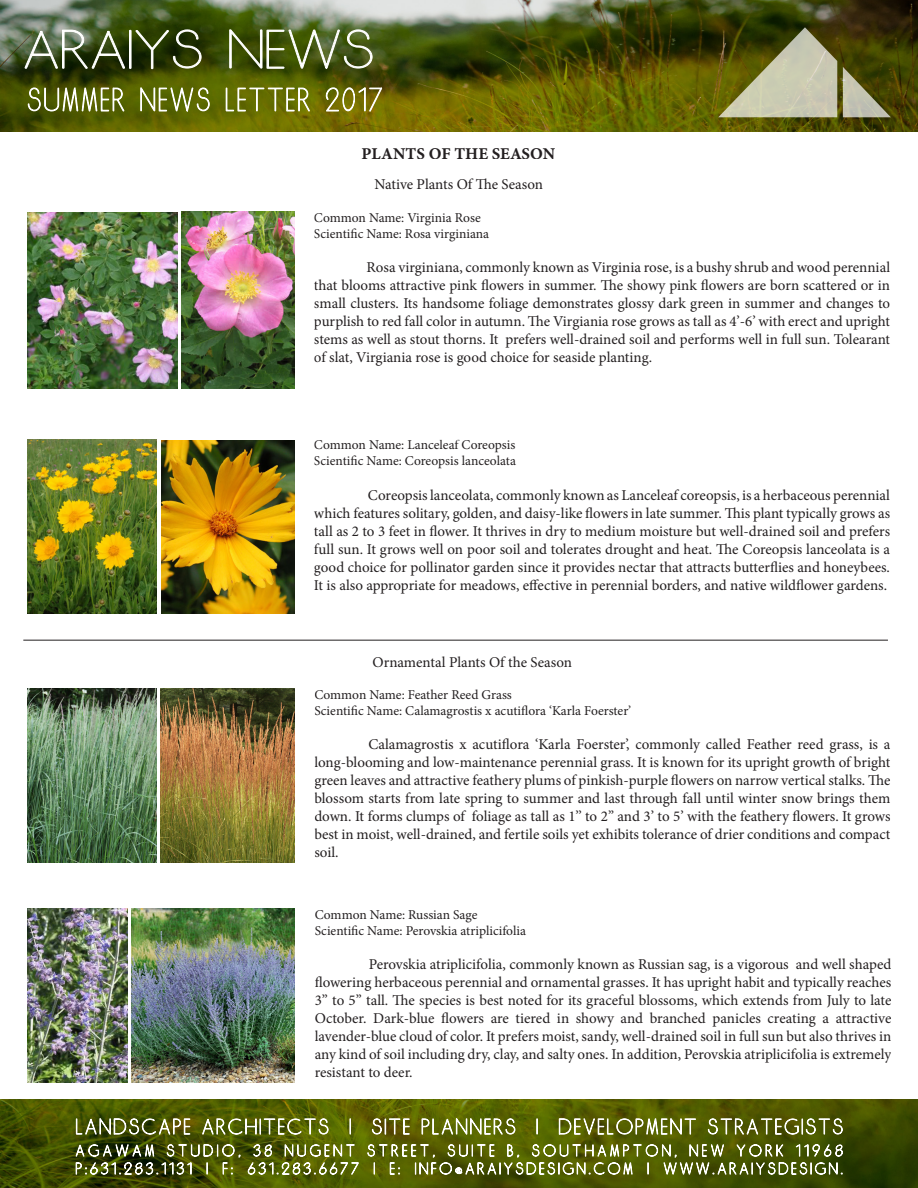
<style>
.page{position:relative;width:918px;height:1188px;background:#fff}
.page>*{position:absolute;margin:0;border:0;box-sizing:border-box;transform-origin:0 0}
.t1{font:45px "Skarpa LT";letter-spacing:.03em;color:#fff;scale:1.25 1}
.t2{font:16.5px "Minion Pro Bold Capt";color:#231f20}
.t3{font:15px/18px "Minion Pro";color:#231f20;text-align:justify}
.t4{font:13.5px "Minion Pro";color:#231f20}
</style>
<div class="page">
<img style="left:0;top:0;width:918px;height:132px">
<svg style="left:229px;top:26px;width:144px;height:46px;background:#5b6b30"></svg>
<svg style="left:24px;top:29px;width:186px;height:94px;background:#566226"></svg>
<svg style="left:225px;top:86px;width:85px;height:28px;background:#81882e"></svg>
<svg style="left:326px;top:82px;width:56px;height:34px;background:#837e29"></svg>
<svg style="left:718px;top:27px;width:119px;height:90px;background:#939268"></svg>
<svg style="left:843px;top:67px;width:48px;height:50px;background:#818058"></svg>
<img style="left:0;top:1100px;width:918px;height:88px">
<svg style="left:76px;top:1117px;width:283px;height:58px;background:#656f2c"></svg>
<svg style="left:367px;top:1108px;width:476px;height:72px;background:#6a7326"></svg>
<hr style="left:24px;top:640px;width:863px;height:1px;background:#231f20">
<img style="left:27px;top:212px;width:150px;height:176px">
<img style="left:181px;top:212px;width:114px;height:176px">
<img style="left:161px;top:440px;width:134px;height:174px">
<img style="left:28px;top:439px;width:128px;height:174px">
<img style="left:160px;top:688px;width:135px;height:174px">
<img style="left:28px;top:688px;width:128px;height:174px">
<img style="left:28px;top:909px;width:99px;height:173px">
<img style="left:132px;top:909px;width:163px;height:173px">
<h1 class="t1" style="left:22px;top:22px;width:282px">ARAIYS NEWS</h1>
<p class="t2" style="left:362px;top:142px;width:195px">PLANTS OF THE SEASON</p>
<p class="t3" style="left:374px;top:175px;width:170px">Native Plants Of The Season</p>
<p class="t4" style="left:314px;top:209px;width:169px">Common Name: Virginia Rose</p>
<p class="t4" style="left:314px;top:225px;width:177px">Scientific Name: Rosa virginiana</p>
<p class="t3" style="left:314px;top:259px;width:578px;text-indent:53px">Rosa virginiana, commonly known as Virginia rose, is a bushy shrub and wood perennial that blooms attractive pink flowers in summer. The showy pink flowers are born scattered or in small clusters. Its handsome foliage demonstrates glossy dark green in summer and changes to purplish to red fall color in autumn. The Virgiania rose grows as tall as 4’-6’ with erect and upright stems as well as stout thorns. It prefers well-drained soil and performs well in full sun. Tolearant of slat, Virgiania rose is good choice for seaside planting.</p>
<p class="t4" style="left:314px;top:436px;width:203px">Common Name: Lanceleaf Coreopsis</p>
<p class="t4" style="left:314px;top:452px;width:203px">Scientific Name: Coreopsis lanceolata</p>
<p class="t3" style="left:314px;top:486px;width:578px;text-indent:54px">Coreopsis lanceolata, commonly known as Lanceleaf coreopsis, is a herbaceous perennial which features solitary, golden, and daisy-like flowers in late summer. This plant typically grows as tall as 2 to 3 feet in flower. It thrives in dry to medium moisture but well-drained soil and prefers full sun. It grows well on poor soil and tolerates drought and heat. The Coreopsis lanceolata is a good choice for pollinator garden since it provides nectar that attracts butterflies and honeybees.<br>It is also appropriate for meadows, effective in perennial borders, and native wildflower gardens.</p>
<p class="t3" style="left:372px;top:654px;width:201px">Ornamental Plants Of the Season</p>
<p class="t4" style="left:314px;top:685px;width:199px">Common Name: Feather Reed Grass</p>
<p class="t4" style="left:314px;top:701px;width:318px">Scientific Name: Calamagrostis x acutiflora ‘Karla Foerster’</p>
<p class="t3" style="left:314px;top:735px;width:578px;text-indent:54px">Calamagrostis x acutiflora ‘Karla Foerster’, commonly called Feather reed grass, is a long-blooming and low-maintenance perennial grass. It is known for its upright growth of bright green leaves and attractive feathery plums of pinkish-purple flowers on narrow vertical stalks. The blossom starts from late spring to summer and last through fall until winter snow brings them down. It forms clumps of foliage as tall as 1’’ to 2’’ and 3’ to 5’ with the feathery flowers. It grows best in moist, well-drained, and fertile soils yet exhibits tolerance of drier conditions and compact soil.</p>
<p class="t4" style="left:315px;top:905px;width:164px">Common Name: Russian Sage</p>
<p class="t4" style="left:315px;top:922px;width:213px">Scientific Name: Perovskia atriplicifolia</p>
<p class="t3" style="left:315px;top:956px;width:578px;text-indent:54px">Perovskia atriplicifolia, commonly known as Russian sag, is a vigorous and well shaped flowering herbaceous perennial and ornamental grasses. It has upright habit and typically reaches 3’’ to 5’’ tall. The species is best noted for its graceful blossoms, which extends from July to late October. Dark-blue flowers are tiered in showy and branched panicles creating a attractive lavender-blue cloud of color. It prefers moist, sandy, well-drained soil in full sun but also thrives in any kind of soil including dry, clay, and salty ones. In addition, Perovskia atriplicifolia is extremely resistant to deer.</p>
</div>
